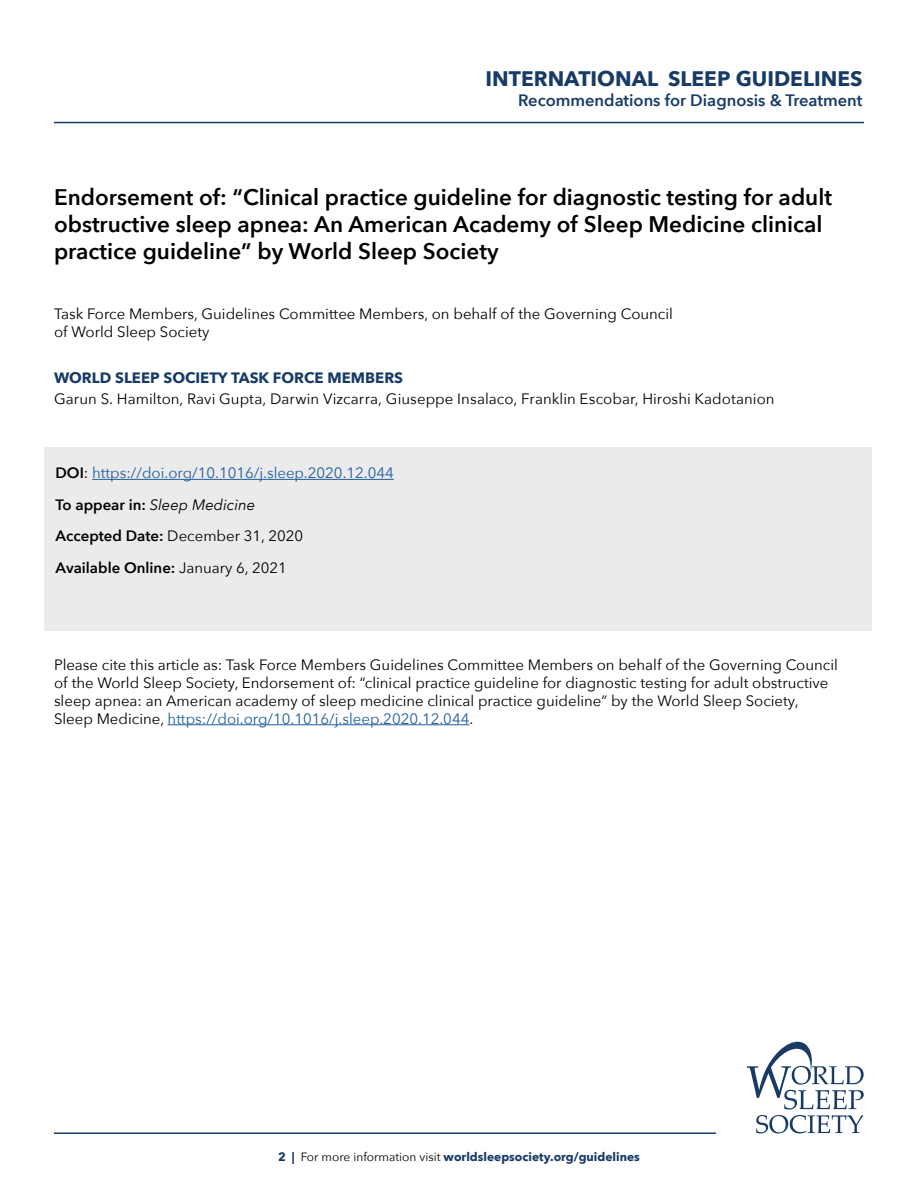
<style>
.page{position:relative;width:918px;height:1188px;background:#fff}
.page>*{position:absolute;margin:0;border:0;box-sizing:border-box;transform-origin:0 0}
.t1{font:600 22.5px/27px "Avenir Next";color:#000}
.t2{font:700 21px "Avenir Next";color:#183b66}
.t3{font:600 16.5px "Avenir Next";color:#183b66}
.t4{font:15px/18px "Avenir Next";color:#000}
.t5{font:600 15px/31.5px "Avenir Next";color:#000}
.t6{font:700 15px "Avenir Next";color:#183b66}
.t7{font:700 12px "Avenir Next";color:#183b66}
.s1{font-weight:400}
.s2{font-weight:400;color:#215e9e}
.s3{font-weight:400;font-style:italic}
.s4{color:#215e9e}
.s5{font-weight:400;color:#000}
</style>
<div class="page">
<hr style="left:54px;top:1132px;width:662px;height:2px;background:#183b66">
<svg style="left:747px;top:1042px;width:117px;height:91px"></svg>
<hr style="left:54px;top:122px;width:810px;height:1px;background:#183b66">
<div style="left:44px;top:447px;width:828px;height:184px;background:#ebebec"></div>
<hr style="left:92px;top:479px;width:302px;height:1px;background:#215e9e">
<hr style="left:168px;top:724px;width:301px;height:1px;background:#215e9e">
<h2 class="t2" style="left:486px;top:60px;width:378px">INTERNATIONAL SLEEP GUIDELINES</h2>
<p class="t3" style="left:518px;top:86px;width:346px">Recommendations for Diagnosis &amp; Treatment</p>
<h1 class="t1" style="left:54px;top:183px;width:780px">Endorsement of: “Clinical practice guideline for diagnostic testing for adult obstructive sleep apnea: An American Academy of Sleep Medicine clinical practice guideline” by World Sleep Society</h1>
<p class="t4" style="left:54px;top:304px;width:620px">Task Force Members, Guidelines Committee Members, on behalf of the Governing Council of World Sleep Society</p>
<p class="t6" style="left:54px;top:365px;width:351px">WORLD SLEEP SOCIETY TASK FORCE MEMBERS</p>
<p class="t4" style="left:54px;top:389px;width:722px">Garun S. Hamilton, Ravi Gupta, Darwin Vizcarra, Giuseppe Insalaco, Franklin Escobar, Hiroshi Kadotanion</p>
<p class="t5" style="left:56px;top:457px;width:340px">DOI<span class="s1">:</span> <span class="s2">https://doi.org/10.1016/j.sleep.2020.12.044<br></span>To appear in: <span class="s3">Sleep Medicine<br></span>Accepted Date: <span class="s1">December 31, 2020<br></span>Available Online: <span class="s1">January 6, 2021</span></p>
<p class="t4" style="left:54px;top:655px;width:785px">Please cite this article as: Task Force Members Guidelines Committee Members on behalf of the Governing Council of the World Sleep Society, Endorsement of: “clinical practice guideline for diagnostic testing for adult obstructive sleep apnea: an American academy of sleep medicine clinical practice guideline” by the World Sleep Society, Sleep Medicine, <span class="s4">https://doi.org/10.1016/j.sleep.2020.12.044</span>.</p>
<p class="t7" style="left:278px;top:1146px;width:363px">2 | <span class="s5">For more information visit</span> worldsleepsociety.org/guidelines</p>
</div>
